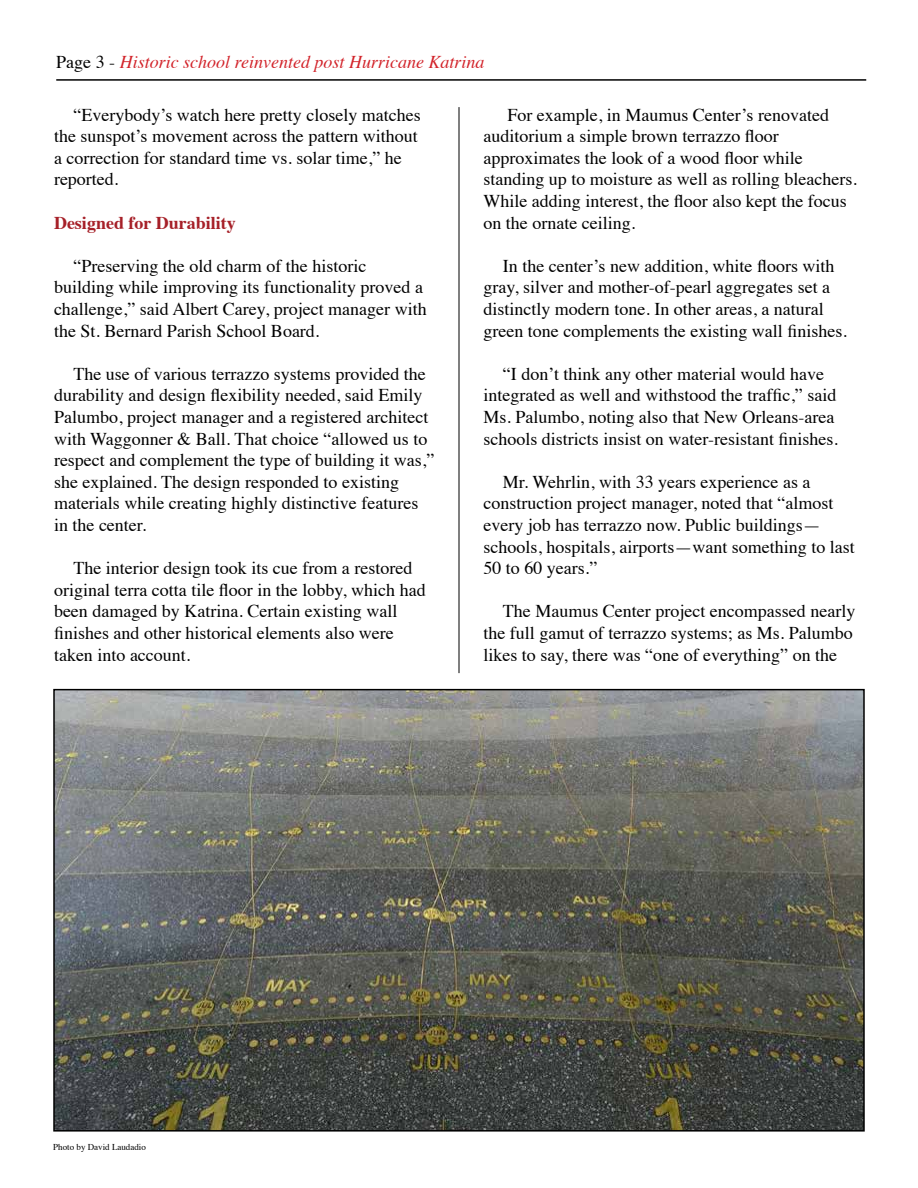
<style>
.page{position:relative;width:918px;height:1188px;background:#fff}
.page>*{position:absolute;margin:0;border:0;box-sizing:border-box;transform-origin:0 0}
.t1{font:18px/21.6px "Times";color:#000}
.t2{font:italic 18px "Times";color:#d2232a}
.t3{font:700 18px "Times";color:#a62028}
.t4{font:9px "Times";color:#000}
.s1{font-style:normal;color:#000}
</style>
<div class="page">
<hr style="left:56px;top:79px;width:810px;height:2px;background:#000">
<hr style="left:459px;top:107px;width:1px;height:566px;background:#000">
<img style="left:56px;top:692px;width:806px;height:437px">
<div style="left:53px;top:689px;width:812px;height:443px;border:2px solid #000"></div>
<p class="t2" style="left:56px;top:46px;width:430px"><span class="s1">Page 3 -</span> Historic school reinvented post Hurricane Katrina</p>
<p class="t1" style="left:54px;top:102px;width:368px;text-indent:19px">“Everybody’s watch here pretty closely matches the sunspot’s movement across the pattern without a correction for standard time vs. solar time,” he reported.</p>
<p class="t3" style="left:54px;top:205px;width:183px">Designed for Durability</p>
<p class="t1" style="left:54px;top:253px;width:374px;text-indent:19px">“Preserving the old charm of the historic building while improving its functionality proved a challenge,” said Albert Carey, project manager with the St. Bernard Parish School Board.</p>
<p class="t1" style="left:54px;top:361px;width:382px;text-indent:19px">The use of various terrazzo systems provided the durability and design flexibility needed, said Emily Palumbo, project manager and a registered architect with Waggonner &amp; Ball. That choice “allowed us to respect and complement the type of building it was,” she explained. The design responded to existing materials while creating highly distinctive features in the center.</p>
<p class="t1" style="left:54px;top:556px;width:373px;text-indent:19px">The interior design took its cue from a restored original terra cotta tile floor in the lobby, which had been damaged by Katrina. Certain existing wall finishes and other historical elements also were taken into account.</p>
<p class="t1" style="left:483px;top:102px;width:375px;text-indent:24px">For example, in Maumus Center’s renovated auditorium a simple brown terrazzo floor approximates the look of a wood floor while standing up to moisture as well as rolling bleachers.<br>While adding interest, the floor also kept the focus on the ornate ceiling.</p>
<p class="t1" style="left:483px;top:253px;width:365px;text-indent:19px">In the center’s new addition, white floors with gray, silver and mother-of-pearl aggregates set a distinctly modern tone. In other areas, a natural green tone complements the existing wall finishes.</p>
<p class="t1" style="left:483px;top:361px;width:356px;text-align:center">“I don’t think any other material would have integrated as well and withstood the traffic,” said Ms. Palumbo, noting also that New Orleans-area schools districts insist on water-resistant finishes.</p>
<p class="t1" style="left:483px;top:469px;width:373px;text-indent:19px">Mr. Wehrlin, with 33 years experience as a construction project manager, noted that “almost every job has terrazzo now. Public buildings— schools, hospitals, airports—want something to last 50 to 60 years.”</p>
<p class="t1" style="left:483px;top:599px;width:373px;text-indent:19px">The Maumus Center project encompassed nearly the full gamut of terrazzo systems; as Ms. Palumbo likes to say, there was “one of everything” on the</p>
<p class="t4" style="left:53px;top:1138px;width:94px">Photo by David Laudadio</p>
</div>
